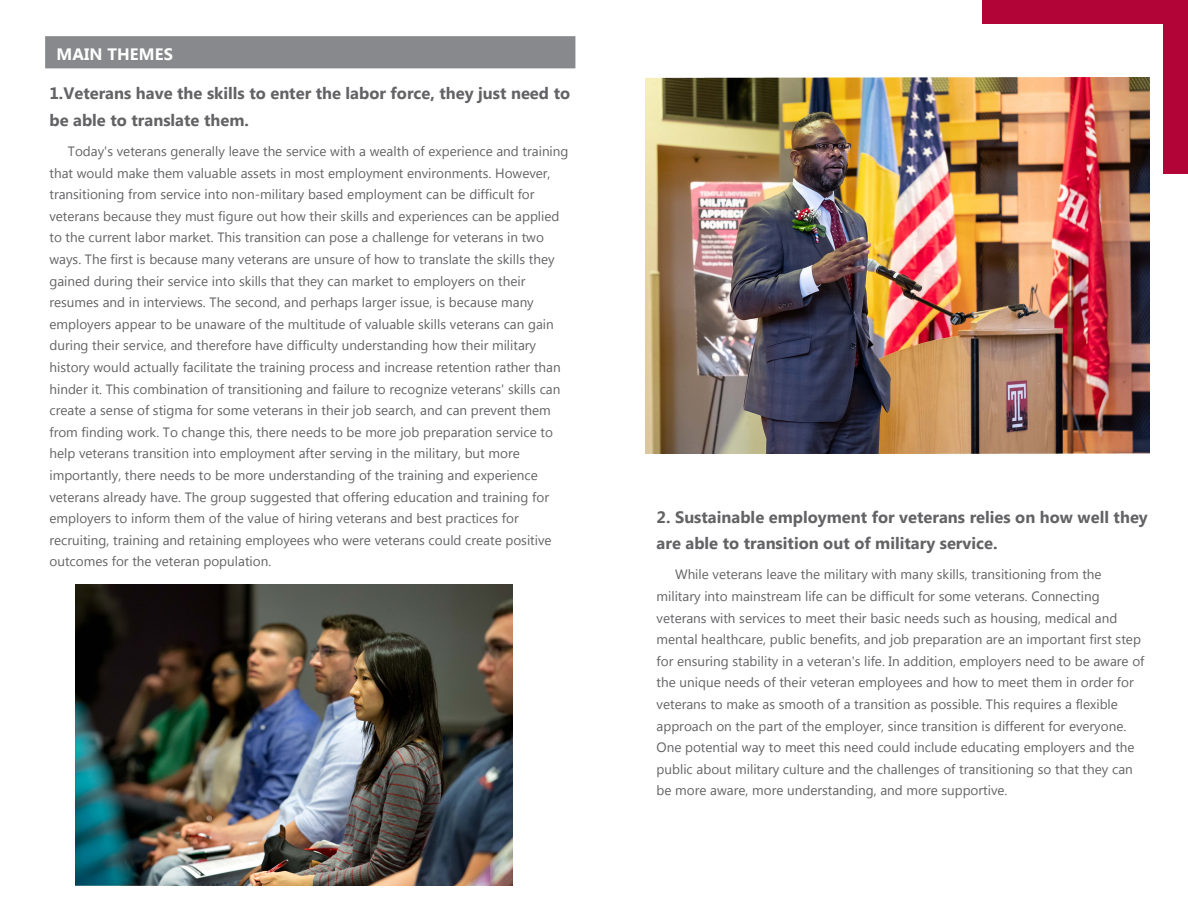
<style>
.page{position:relative;width:1188px;height:918px;background:#fff}
.page>*{position:absolute;margin:0;border:0;box-sizing:border-box;transform-origin:0 0}
.t1{font:700 16.5px/26.4px "Microsoft Tai Le";color:#636366}
.t2{font:700 16.5px "Microsoft Tai Le";letter-spacing:.01em;color:#fff}
.t3{font:13.5px/21.6px "Microsoft Tai Le";color:#636366}
</style>
<div class="page">
<div style="left:1164px;top:0;width:24px;height:174px;background:#b30437"></div>
<div style="left:983px;top:0;width:205px;height:24px;background:#b30437"></div>
<div style="left:45px;top:36px;width:530px;height:32px;background:#87898c"></div>
<img style="left:645px;top:78px;width:504px;height:375px">
<img style="left:75px;top:585px;width:437px;height:300px">
<p class="t2" style="left:57px;top:45px;width:118px">MAIN THEMES</p>
<p class="t1" style="left:49px;top:81px;width:522px">1.Veterans have the skills to enter the labor force, they just need to be able to translate them.</p>
<p class="t3" style="left:49px;top:141px;width:521px;text-indent:18px">Today's veterans generally leave the service with a wealth of experience and training that would make them valuable assets in most employment environments. However, transitioning from service into non-military based employment can be difficult for veterans because they must figure out how their skills and experiences can be applied to the current labor market. This transition can pose a challenge for veterans in two ways. The first is because many veterans are unsure of how to translate the skills they gained during their service into skills that they can market to employers on their resumes and in interviews. The second, and perhaps larger issue, is because many employers appear to be unaware of the multitude of valuable skills veterans can gain during their service, and therefore have difficulty understanding how their military history would actually facilitate the training process and increase retention rather than hinder it. This combination of transitioning and failure to recognize veterans' skills can create a sense of stigma for some veterans in their job search, and can prevent them from finding work. To change this, there needs to be more job preparation service to help veterans transition into employment after serving in the military, but more importantly, there needs to be more understanding of the training and experience veterans already have. The group suggested that offering education and training for employers to inform them of the value of hiring veterans and best practices for recruiting, training and retaining employees who were veterans could create positive outcomes for the veteran population.</p>
<p class="t1" style="left:657px;top:505px;width:493px">2. Sustainable employment for veterans relies on how well they are able to transition out of military service.</p>
<p class="t3" style="left:657px;top:565px;width:489px;text-indent:18px">While veterans leave the military with many skills, transitioning from the military into mainstream life can be difficult for some veterans. Connecting veterans with services to meet their basic needs such as housing, medical and mental healthcare, public benefits, and job preparation are an important first step for ensuring stability in a veteran's life. In addition, employers need to be aware of the unique needs of their veteran employees and how to meet them in order for veterans to make as smooth of a transition as possible. This requires a flexible approach on the part of the employer, since transition is different for everyone.<br>One potential way to meet this need could include educating employers and the public about military culture and the challenges of transitioning so that they can be more aware, more understanding, and more supportive.</p>
</div>
